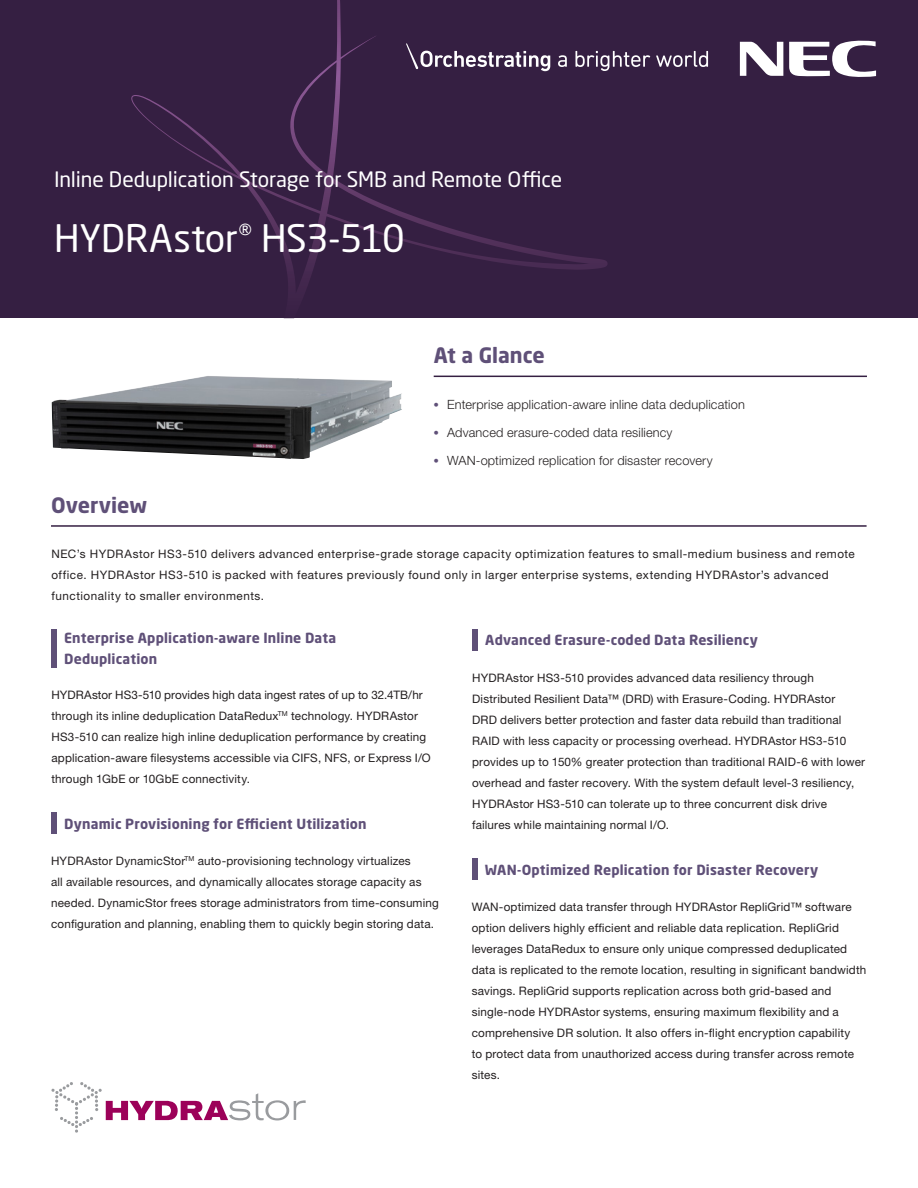
<style>
.page{position:relative;width:918px;height:1188px;background:#fff}
.page>*{position:absolute;margin:0;border:0;box-sizing:border-box;transform-origin:0 0}
.t1{font:37.5px "Neo Sans Pro";letter-spacing:-.005em;color:#fff}
.t2{font:21px "Neo Sans Pro";letter-spacing:-.005em;color:#fff}
.Heading_1{font:700 21px "Neo Sans Pro";color:#5f5078}
.Heading_2{font:700 13.8px/21px "Neo Sans Pro";letter-spacing:.01em;color:#5f5078}
.t3{font:300 12.75px "Helvetica Neue LT Std";letter-spacing:.01em;color:#231f20}
.Body_Text{font:11.7px/21px "Helvetica Neue LT Std";letter-spacing:.015em;color:#231f20}
.Body_Text-2{font:11.7px/21px "Helvetica Neue LT Std";letter-spacing:.045em;color:#231f20}
.s1{font-family:"Neo Sans Pro";font-weight:700;font-size:11.7px;color:#5f5078}
</style>
<div class="page">
<img style="left:52px;top:376px;width:350px;height:83px">
<div style="left:0;top:0;width:918px;height:318px;background:#351f42"></div>
<svg style="left:131px;top:0;width:477px;height:292px"></svg>
<svg style="left:740px;top:42px;width:43px;height:34px"></svg>
<svg style="left:789px;top:40px;width:87px;height:37px"></svg>
<svg style="left:558px;top:55px;width:9px;height:12px"></svg>
<svg style="left:575px;top:51px;width:75px;height:20px"></svg>
<svg style="left:656px;top:51px;width:52px;height:16px"></svg>
<svg style="left:406px;top:43px;width:144px;height:28px"></svg>
<hr style="left:51px;top:525px;width:816px;height:2px;background:#351f42">
<hr style="left:434px;top:376px;width:433px;height:1px;background:#351f42">
<div style="left:473px;top:630px;width:5px;height:21px;background:#5f5078"></div>
<div style="left:51px;top:630px;width:6px;height:38px;background:#5f5078"></div>
<div style="left:51px;top:813px;width:6px;height:21px;background:#5f5078"></div>
<div style="left:472px;top:859px;width:5px;height:21px;background:#5f5078"></div>
<svg style="left:51px;top:1082px;width:255px;height:51px"></svg>
<p class="t2" style="left:54px;top:166px;width:510px">Inline Deduplication Storage for SMB and Remote Office</p>
<p class="t1" style="left:54px;top:215px;width:352px">HYDRAstor<sup>®</sup> HS3-510</p>
<p class="Heading_1" style="left:51px;top:492px;width:98px">Overview</p>
<p class="Heading_1" style="left:434px;top:342px;width:113px">At a Glance</p>
<p class="t3" style="left:434px;top:396px;width:313px"><span class="s1">•</span> Enterprise application-aware inline data deduplication</p>
<p class="t3" style="left:434px;top:425px;width:240px"><span class="s1">•</span> Advanced erasure-coded data resiliency</p>
<p class="t3" style="left:434px;top:453px;width:281px"><span class="s1">•</span> WAN-optimized replication for disaster recovery</p>
<p class="Body_Text-2" style="left:51px;top:543px;width:805px">NEC’s HYDRAstor HS3-510 delivers advanced enterprise-grade storage capacity optimization features to small-medium business and remote office. HYDRAstor HS3-510 is packed with features previously found only in larger enterprise systems, extending HYDRAstor’s advanced functionality to smaller environments.</p>
<p class="Heading_2" style="left:485px;top:629px;width:274px">Advanced Erasure-coded Data Resiliency</p>
<p class="Heading_2" style="left:64px;top:627px;width:274px">Enterprise Application-aware Inline Data<br>Deduplication</p>
<p class="Body_Text" style="left:51px;top:684px;width:381px">HYDRAstor HS3-510 provides high data ingest rates of up to 32.4TB/hr through its inline deduplication DataRedux<sup>TM</sup> technology. HYDRAstor HS3-510 can realize high inline deduplication performance by creating application-aware filesystems accessible via CIFS, NFS, or Express I/O through 1GbE or 10GbE connectivity.</p>
<p class="Heading_2" style="left:64px;top:813px;width:304px">Dynamic Provisioning for Efficient Utilization</p>
<p class="Body_Text" style="left:51px;top:850px;width:389px">HYDRAstor DynamicStor<sup>TM</sup> auto-provisioning technology virtualizes<br>all available resources, and dynamically allocates storage capacity as needed. DynamicStor frees storage administrators from time-consuming configuration and planning, enabling them to quickly begin storing data.</p>
<p class="Body_Text" style="left:472px;top:667px;width:395px">HYDRAstor HS3-510 provides advanced data resiliency through Distributed Resilient Data™ (DRD) with Erasure-Coding. HYDRAstor<br>DRD delivers better protection and faster data rebuild than traditional RAID with less capacity or processing overhead. HYDRAstor HS3-510 provides up to 150% greater protection than traditional RAID-6 with lower overhead and faster recovery. With the system default level-3 resiliency, HYDRAstor HS3-510 can tolerate up to three concurrent disk drive failures while maintaining normal I/O.</p>
<p class="Heading_2" style="left:485px;top:859px;width:335px">WAN-Optimized Replication for Disaster Recovery</p>
<p class="Body_Text" style="left:472px;top:896px;width:396px">WAN-optimized data transfer through HYDRAstor RepliGrid™ software option delivers highly efficient and reliable data replication. RepliGrid leverages DataRedux to ensure only unique compressed deduplicated data is replicated to the remote location, resulting in significant bandwidth savings. RepliGrid supports replication across both grid-based and single-node HYDRAstor systems, ensuring maximum flexibility and a comprehensive DR solution. It also offers in-flight encryption capability<br>to protect data from unauthorized access during transfer across remote sites.</p>
</div>
